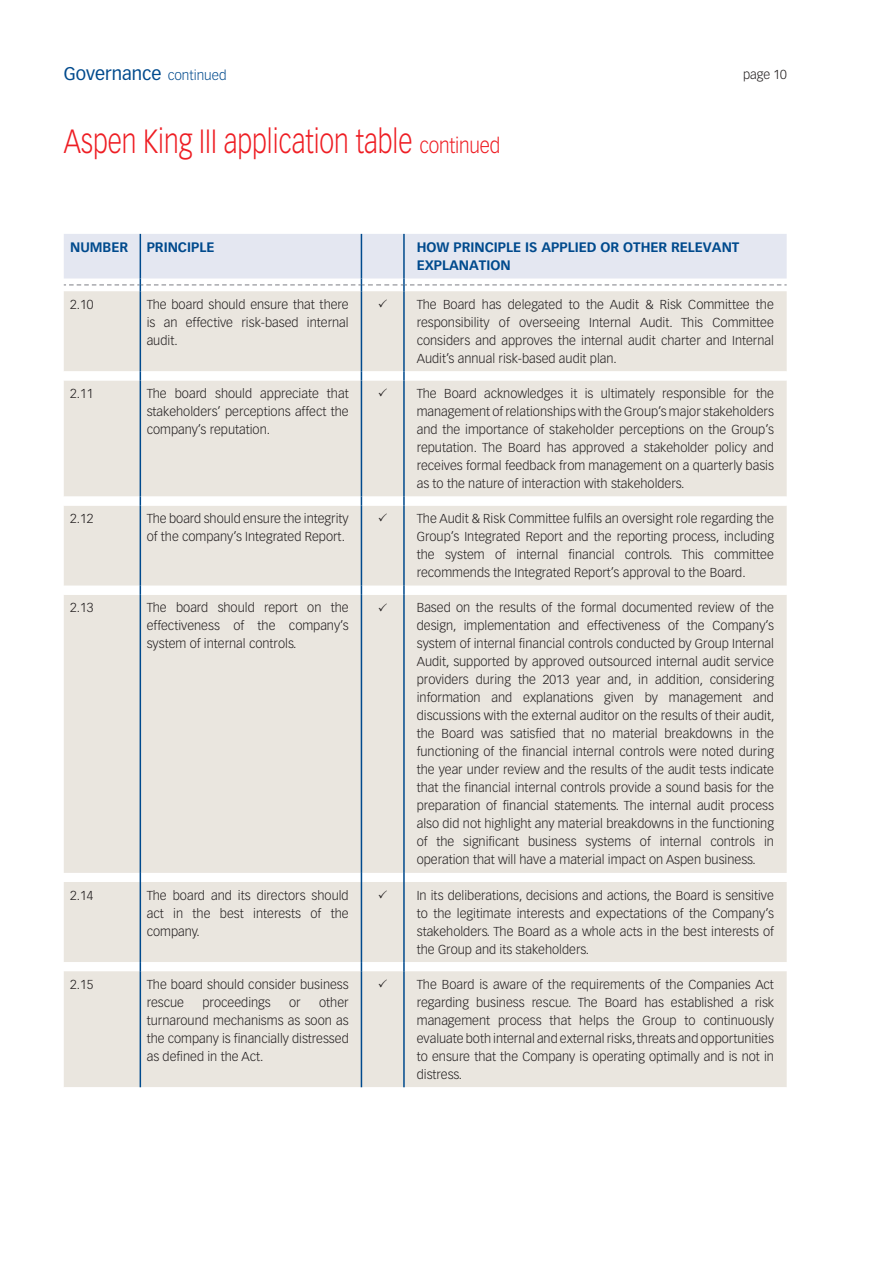
<style>
.page{position:relative;width:893px;height:1263px;background:#fff}
.page>*{position:absolute;margin:0;border:0;box-sizing:border-box;transform-origin:0 0}
.t1{font:300 33px "Vectora LT Std";color:#ee1d23;scale:.8 1}
.t2{font:18px "Vectora LT Std";color:#004a8d}
.t3{font:700 13.5px/18px "Vectora LT Std";color:#004a8d}
.t4{font:300 12.75px/18px "Vectora LT Std";color:#231f20;text-align:justify}
.s1{font-weight:300;font-size:13.5px}
.s2{font-size:21px}
</style>
<div class="page">
<div style="left:64px;top:291px;width:723px;height:80px;background:#eae6df"></div>
<svg style="left:64px;top:371px;width:723px;height:717px;background:#ebe7e1"></svg>
<hr style="left:361px;top:291px;width:1px;height:80px;background:#004a8d">
<hr style="left:403px;top:291px;width:2px;height:80px;background:#004a8d">
<svg style="left:403px;top:371px;width:2px;height:9px"></svg>
<hr style="left:361px;top:380px;width:1px;height:116px;background:#004a8d">
<hr style="left:403px;top:380px;width:2px;height:116px;background:#004a8d">
<svg style="left:403px;top:496px;width:2px;height:10px"></svg>
<hr style="left:361px;top:506px;width:1px;height:80px;background:#004a8d">
<hr style="left:403px;top:506px;width:2px;height:80px;background:#004a8d">
<svg style="left:403px;top:586px;width:2px;height:9px"></svg>
<hr style="left:361px;top:595px;width:1px;height:278px;background:#004a8d">
<hr style="left:403px;top:595px;width:2px;height:278px;background:#004a8d">
<svg style="left:403px;top:873px;width:2px;height:9px"></svg>
<hr style="left:361px;top:882px;width:1px;height:80px;background:#004a8d">
<hr style="left:403px;top:882px;width:2px;height:80px;background:#004a8d">
<svg style="left:403px;top:962px;width:2px;height:9px"></svg>
<hr style="left:361px;top:971px;width:1px;height:116px;background:#004a8d">
<hr style="left:403px;top:971px;width:2px;height:116px;background:#004a8d">
<hr style="left:140px;top:291px;width:1px;height:80px;background:#004a8d">
<hr style="left:140px;top:380px;width:1px;height:116px;background:#004a8d">
<hr style="left:140px;top:506px;width:1px;height:80px;background:#004a8d">
<hr style="left:140px;top:595px;width:1px;height:278px;background:#004a8d">
<hr style="left:140px;top:882px;width:1px;height:80px;background:#004a8d">
<hr style="left:140px;top:971px;width:1px;height:116px;background:#004a8d">
<svg style="left:64px;top:234px;width:723px;height:57px"></svg>
<svg style="left:379px;top:299px;width:8px;height:8px"></svg>
<svg style="left:379px;top:388px;width:8px;height:8px"></svg>
<svg style="left:379px;top:513px;width:8px;height:9px"></svg>
<svg style="left:379px;top:603px;width:8px;height:8px"></svg>
<svg style="left:379px;top:890px;width:8px;height:8px"></svg>
<svg style="left:379px;top:979px;width:8px;height:8px"></svg>
<h2 class="t2" style="left:64px;top:63px;width:164px">Governance <span class="s1">continued</span></h2>
<p class="t4" style="left:743px;top:66px;width:45px">page 10</p>
<h1 class="t1" style="left:64px;top:122px;width:547px">Aspen King III application table <span class="s2">continued</span></h1>
<p class="t3" style="left:70px;top:238px;width:59px">NUMBER</p>
<p class="t3" style="left:147px;top:238px;width:69px">PRINCIPLE</p>
<p class="t3" style="left:417px;top:238px;width:324px">HOW PRINCIPLE IS APPLIED OR OTHER RELEVANT<br>EXPLANATION</p>
<p class="t4" style="left:70px;top:295px;width:25px">2.10</p>
<p class="t4" style="left:147px;top:295px;width:203px">The board should ensure that there is an effective risk-based internal audit.</p>
<p class="t4" style="left:417px;top:295px;width:359px">The Board has delegated to the Audit &amp; Risk Committee the responsibility of overseeing Internal Audit. This Committee considers and approves the internal audit charter and Internal Audit’s annual risk-based audit plan.</p>
<p class="t4" style="left:70px;top:385px;width:25px">2.11</p>
<p class="t4" style="left:147px;top:385px;width:203px">The board should appreciate that stakeholders’ perceptions affect the company’s reputation.</p>
<p class="t4" style="left:417px;top:385px;width:359px">The Board acknowledges it is ultimately responsible for the management of relationships with the Group’s major stakeholders and the importance of stakeholder perceptions on the Group’s reputation. The Board has approved a stakeholder policy and receives formal feedback from management on a quarterly basis as to the nature of interaction with stakeholders.</p>
<p class="t4" style="left:70px;top:510px;width:25px">2.12</p>
<p class="t4" style="left:147px;top:510px;width:203px">The board should ensure the integrity of the company’s Integrated Report.</p>
<p class="t4" style="left:417px;top:510px;width:359px">The Audit &amp; Risk Committee fulfils an oversight role regarding the Group’s Integrated Report and the reporting process, including the system of internal financial controls. This committee recommends the Integrated Report’s approval to the Board.</p>
<p class="t4" style="left:70px;top:599px;width:25px">2.13</p>
<p class="t4" style="left:147px;top:599px;width:203px">The board should report on the effectiveness of the company’s system of internal controls.</p>
<p class="t4" style="left:417px;top:599px;width:359px">Based on the results of the formal documented review of the design, implementation and effectiveness of the Company’s system of internal financial controls conducted by Group Internal Audit, supported by approved outsourced internal audit service providers during the 2013 year and, in addition, considering information and explanations given by management and discussions with the external auditor on the results of their audit, the Board was satisfied that no material breakdowns in the functioning of the financial internal controls were noted during the year under review and the results of the audit tests indicate that the financial internal controls provide a sound basis for the preparation of financial statements. The internal audit process also did not highlight any material breakdowns in the functioning of the significant business systems of internal controls in operation that will have a material impact on Aspen business.</p>
<p class="t4" style="left:70px;top:886px;width:25px">2.14</p>
<p class="t4" style="left:147px;top:886px;width:203px">The board and its directors should act in the best interests of the company.</p>
<p class="t4" style="left:417px;top:886px;width:359px">In its deliberations, decisions and actions, the Board is sensitive to the legitimate interests and expectations of the Company’s stakeholders. The Board as a whole acts in the best interests of the Group and its stakeholders.</p>
<p class="t4" style="left:70px;top:975px;width:25px">2.15</p>
<p class="t4" style="left:147px;top:975px;width:203px">The board should consider business rescue</p>
<p class="t4" style="left:417px;top:975px;width:359px">The Board is aware of the requirements of the Companies Act regarding business rescue. The Board has established a risk management process that helps the Group to continuously evaluate both internal and external risks, threats and opportunities to ensure that the Company is operating optimally and is not in distress.</p>
<p class="t4" style="left:147px;top:993px;width:203px;text-indent:172px">other turnaround mechanisms as soon as the company is financially distressed as defined in the Act.</p>
<p class="t4" style="left:203px;top:993px;width:70px">proceedings</p>
<p class="t4" style="left:289px;top:993px;width:13px">or</p>
</div>
